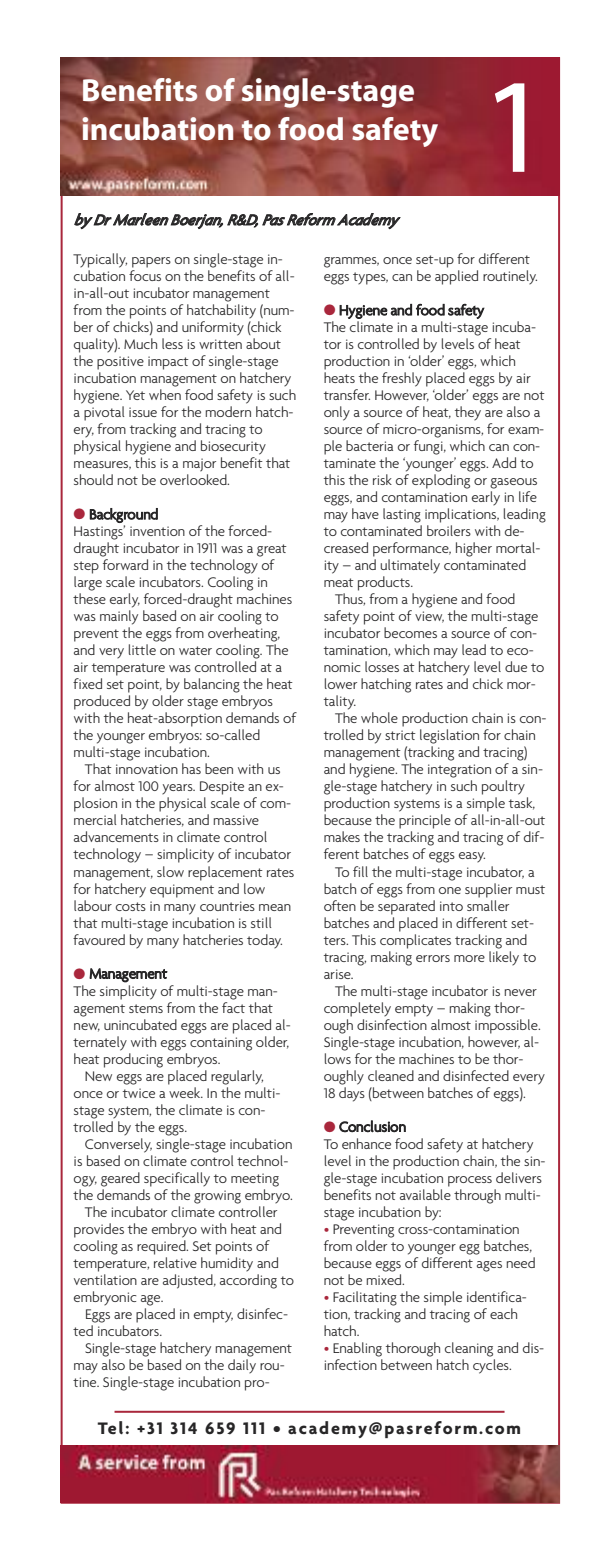
<style>
.page{position:relative;width:613px;height:1560px;background:#fff}
.page>*{position:absolute;margin:0;border:0;box-sizing:border-box;transform-origin:0 0}
.t1{font:136px "Myriad";color:#fff}
.t2{font:700 32px/38.4px "Myriad";color:#fff}
.t3{font:700 18px "Agenda";letter-spacing:.1em;color:#272627}
.t4{font:italic 500 16px "Agenda";color:#272627}
.t5{font:300 15px/17px "Agenda";letter-spacing:-.005em;color:#272627}
.s1{color:#a9273c}
</style>
<div class="page">
<img style="left:61px;top:1444px;width:498px;height:58px">
<img style="left:61px;top:57px;width:498px;height:138px">
<hr style="left:114px;top:1410px;width:390px;height:2px;background:#a9273c">
<h2 class="t2" style="left:81px;top:74px;width:358px">Benefits of single-stage incubation to food safety</h2>
<h1 class="t1" style="left:480px;top:75px;width:71px">1</h1>
<p class="t4" style="left:74px;top:210px;width:325px">by Dr Marleen Boerjan, R&amp;D, Pas Reform A cademy</p>
<p class="t5" style="left:74px;top:250px;width:224px">Typically, papers on single-stage in&shy;cubation focus on the benefits of all&shy;in-all-out incubator management from the points of hatchability (num&shy;ber of chicks) and uniformity (chick quality). Much less is written about the positive impact of single-stage incubation management on hatchery hygiene. Yet when food safety is such a pivotal issue for the modern hatch&shy;ery, from tracking and tracing to physical hygiene and biosecurity measures, this is a major benefit that should not be overlooked.</p>
<p class="t5" style="left:74px;top:505px;width:224px"><span class="s1">●</span> Background<br>Hastings’ invention of the forced&shy;draught incubator in 1911 was a great step forward in the technology of large scale incubators. Cooling in these early, forced-draught machines was mainly based on air cooling to prevent the eggs from overheating, and very little on water cooling. The air temperature was controlled at a fixed set point, by balancing the heat produced by older stage embryos with the heat-absorption demands of the younger embryos: so-called multi-stage incubation.</p>
<p class="t5" style="left:74px;top:760px;width:222px;text-indent:11px">That innovation has been with us for almost 100 years. Despite an ex&shy;plosion in the physical scale of com&shy;mercial hatcheries, and massive advancements in climate control technology – simplicity of incubator management, slow replacement rates for hatchery equipment and low labour costs in many countries mean that multi-stage incubation is still favoured by many hatcheries today.</p>
<p class="t5" style="left:74px;top:964px;width:95px"><span class="s1">●</span> Management</p>
<p class="t5" style="left:74px;top:981px;width:206px">The simplicity of multi-stage man-</p>
<p class="t5" style="left:74px;top:998px;width:201px">agement stems from the fact that</p>
<p class="t5" style="left:74px;top:1015px;width:219px">new, unincubated eggs are placed al-</p>
<p class="t5" style="left:74px;top:1032px;width:217px">ternately with eggs containing older,</p>
<p class="t5" style="left:74px;top:1049px;width:148px">heat producing embryos.</p>
<p class="t5" style="left:85px;top:1066px;width:180px">New eggs are placed regularly,</p>
<p class="t5" style="left:74px;top:1083px;width:208px">once or twice a week. In the multi-</p>
<p class="t5" style="left:74px;top:1100px;width:193px">stage system, the climate is con-</p>
<p class="t5" style="left:74px;top:1117px;width:115px">trolled by the eggs.</p>
<p class="t5" style="left:85px;top:1134px;width:209px">Conversely, single-stage incubation</p>
<p class="t5" style="left:74px;top:1151px;width:216px">is based on climate control technol-</p>
<p class="t5" style="left:74px;top:1168px;width:207px">ogy, geared specifically to meeting</p>
<p class="t5" style="left:74px;top:1185px;width:221px">the demands of the growing embryo.</p>
<p class="t5" style="left:85px;top:1202px;width:194px">The incubator climate controller</p>
<p class="t5" style="left:74px;top:1219px;width:210px">provides the embryo with heat and</p>
<p class="t5" style="left:74px;top:1236px;width:197px">cooling as required. Set points of</p>
<p class="t5" style="left:74px;top:1253px;width:207px">temperature, relative humidity and</p>
<p class="t5" style="left:74px;top:1270px;width:222px">ventilation are adjusted, according to</p>
<p class="t5" style="left:74px;top:1287px;width:91px">embryonic age.</p>
<p class="t5" style="left:85px;top:1304px;width:204px">Eggs are placed in empty, disinfec-</p>
<p class="t5" style="left:74px;top:1321px;width:90px">ted incubators.</p>
<p class="t5" style="left:85px;top:1338px;width:208px">Single-stage hatchery management</p>
<p class="t5" style="left:74px;top:1355px;width:212px">may also be based on the daily rou-</p>
<p class="t5" style="left:74px;top:1372px;width:197px">tine. Single-stage incubation pro-</p>
<p class="t5" style="left:323px;top:250px;width:216px">grammes, once set-up for different eggs types, can be applied routinely.</p>
<p class="t5" style="left:323px;top:301px;width:162px"><span class="s1">●</span> Hygiene and food safety</p>
<p class="t5" style="left:323px;top:318px;width:214px">The climate in a multi-stage incuba-</p>
<p class="t5" style="left:323px;top:335px;width:198px">tor is controlled by levels of heat</p>
<p class="t5" style="left:323px;top:352px;width:194px">production in ‘older’ eggs, which</p>
<p class="t5" style="left:323px;top:369px;width:208px">heats the freshly placed eggs by air</p>
<p class="t5" style="left:323px;top:386px;width:222px">transfer. However, ‘older’ eggs are not</p>
<p class="t5" style="left:323px;top:403px;width:218px">only a source of heat, they are also a</p>
<p class="t5" style="left:323px;top:420px;width:222px">source of micro-organisms, for exam-</p>
<p class="t5" style="left:323px;top:437px;width:218px">ple bacteria or fungi, which can con-</p>
<p class="t5" style="left:323px;top:454px;width:211px">taminate the ‘younger’ eggs. Add to</p>
<p class="t5" style="left:323px;top:471px;width:215px">this the risk of exploding or gaseous</p>
<p class="t5" style="left:323px;top:488px;width:215px">eggs, and contamination early in life</p>
<p class="t5" style="left:323px;top:505px;width:223px">may have lasting implications, leading</p>
<p class="t5" style="left:323px;top:522px;width:202px">to contaminated broilers with de-</p>
<p class="t5" style="left:323px;top:539px;width:218px">creased performance, higher mortal-</p>
<p class="t5" style="left:323px;top:556px;width:204px">ity – and ultimately contaminated</p>
<p class="t5" style="left:323px;top:573px;width:91px">meat products.</p>
<p class="t5" style="left:335px;top:590px;width:182px">Thus, from a hygiene and food</p>
<p class="t5" style="left:323px;top:607px;width:216px">safety point of view, the multi-stage</p>
<p class="t5" style="left:323px;top:624px;width:215px">incubator becomes a source of con-</p>
<p class="t5" style="left:323px;top:641px;width:211px">tamination, which may lead to eco-</p>
<p class="t5" style="left:323px;top:658px;width:222px">nomic losses at hatchery level due to</p>
<p class="t5" style="left:323px;top:675px;width:214px">lower hatching rates and chick mor-</p>
<p class="t5" style="left:323px;top:692px;width:34px">tality.</p>
<p class="t5" style="left:335px;top:709px;width:213px">The whole production chain is con-</p>
<p class="t5" style="left:323px;top:726px;width:214px">trolled by strict legislation for chain</p>
<p class="t5" style="left:323px;top:743px;width:205px">management (tracking and tracing)</p>
<p class="t5" style="left:323px;top:760px;width:221px">and hygiene. The integration of a sin-</p>
<p class="t5" style="left:323px;top:777px;width:203px">gle-stage hatchery in such poultry</p>
<p class="t5" style="left:323px;top:794px;width:213px">production systems is a simple task,</p>
<p class="t5" style="left:323px;top:811px;width:223px">because the principle of all-in-all-out</p>
<p class="t5" style="left:323px;top:828px;width:222px">makes the tracking and tracing of dif-</p>
<p class="t5" style="left:323px;top:845px;width:164px">ferent batches of eggs easy.</p>
<p class="t5" style="left:335px;top:862px;width:201px">To fill the multi-stage incubator, a</p>
<p class="t5" style="left:323px;top:879px;width:223px">batch of eggs from one supplier must</p>
<p class="t5" style="left:323px;top:896px;width:187px">often be separated into smaller</p>
<p class="t5" style="left:323px;top:913px;width:212px">batches and placed in different set-</p>
<p class="t5" style="left:323px;top:930px;width:205px">ters. This complicates tracking and</p>
<p class="t5" style="left:323px;top:947px;width:214px">tracing, making errors more likely to</p>
<p class="t5" style="left:323px;top:964px;width:32px">arise.</p>
<p class="t5" style="left:335px;top:981px;width:203px">The multi-stage incubator is never</p>
<p class="t5" style="left:323px;top:998px;width:203px">completely empty – making thor-</p>
<p class="t5" style="left:323px;top:1015px;width:218px">ough disinfection almost impossible.</p>
<p class="t5" style="left:323px;top:1032px;width:217px">Single-stage incubation, however, al-</p>
<p class="t5" style="left:323px;top:1049px;width:201px">lows for the machines to be thor-</p>
<p class="t5" style="left:323px;top:1066px;width:223px">oughly cleaned and disinfected every</p>
<p class="t5" style="left:323px;top:1083px;width:203px">18 days (between batches of eggs).</p>
<p class="t5" style="left:323px;top:1117px;width:223px"><span class="s1">●</span> Conclusion<br>To enhance food safety at hatchery level in the production chain, the sin&shy;gle-stage incubation process delivers benefits not available through multi&shy;stage incubation by:</p>
<p class="t5" style="left:323px;top:1219px;width:213px"><span class="s1">•</span> Preventing cross-contamination from older to younger egg batches, because eggs of different ages need not be mixed.</p>
<p class="t5" style="left:323px;top:1287px;width:205px"><span class="s1">•</span> Facilitating the simple identifica&shy;tion, tracking and tracing of each hatch.</p>
<p class="t5" style="left:323px;top:1338px;width:222px"><span class="s1">•</span> Enabling thorough cleaning and dis&shy;infection between hatch cycles.</p>
<p class="t3" style="left:98px;top:1417px;width:424px">Tel: +31 314 659 111 • academy@pasreform.com</p>
</div>
